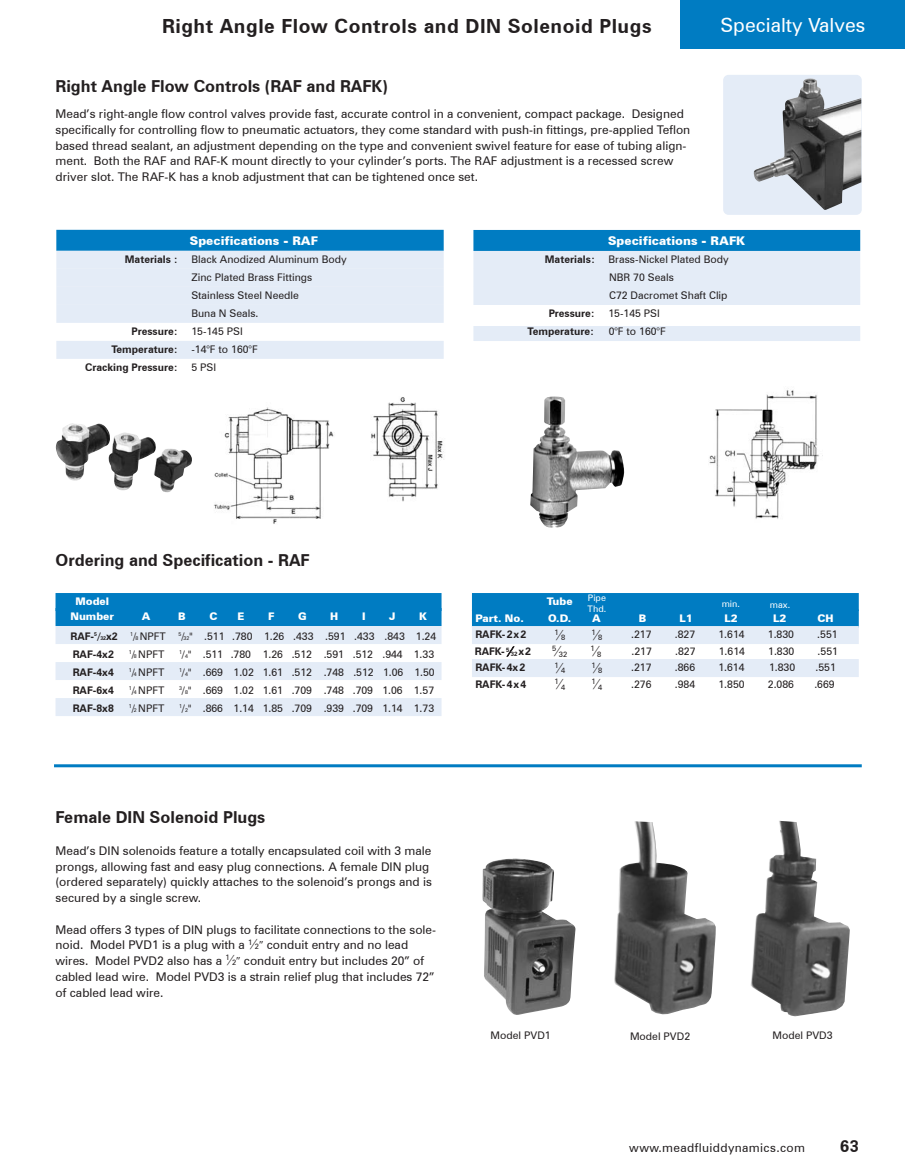
<style>
.page{position:relative;width:905px;height:1175px;background:#fff}
.page>*{position:absolute;margin:0;border:0;box-sizing:border-box;transform-origin:0 0}
.t1{font:700 19.5px "Zurich BT";letter-spacing:.03em;color:#231f20}
.t2{font:19.5px "Zurich BT";color:#fff}
.t3{font:700 16.5px "Zurich BT";color:#231f20}
.t4{font:12px/15.8px "Zurich BT";color:#231f20}
.t5{font:900 12px "Zurich BT";color:#fff}
.t6{font:12px "Zurich BT";letter-spacing:.03em;color:#231f20}
.t7{font:10.5px/18px "Zurich BT";color:#231f20}
.t8{font:700 10.5px "Zurich BT";color:#231f20}
.t9{font:900 10.5px/15px "Zurich BT";color:#fff;text-align:center}
.t10{font:9px/10.8px "Zurich BT";color:#fff}
.t11{font:7.5px "Zurich BT";color:#231f20}
.t12{font:700 6px "Zurich BT";color:#231f20}
.s1{font-weight:900;color:#fff}
.s2{font-weight:700}
.s3{font-weight:700;font-size:5.25px}
.s4{font-size:5.25px}
.s5{font-size:7.5px}
</style>
<div class="page">
<div style="left:680px;top:0;width:224px;height:49px;background:#007cc2"></div>
<div style="left:723px;top:75px;width:138px;height:140px;background:#e4ecf7;border-radius:5px"></div>
<div style="left:56px;top:593px;width:385px;height:18px;background:#007cc2"></div>
<div style="left:56px;top:608px;width:385px;height:18px;background:#007cc2"></div>
<div style="left:56px;top:626px;width:385px;height:18px;background:#e4ecf7"></div>
<div style="left:56px;top:662px;width:385px;height:18px;background:#e4ecf7"></div>
<div style="left:56px;top:698px;width:385px;height:18px;background:#e4ecf7"></div>
<div style="left:56px;top:230px;width:387px;height:21px;background:#007cc2"></div>
<div style="left:56px;top:251px;width:387px;height:18px;background:#e4ecf7"></div>
<div style="left:56px;top:269px;width:387px;height:18px;background:#e4ecf7"></div>
<div style="left:56px;top:287px;width:387px;height:18px;background:#e4ecf7"></div>
<div style="left:56px;top:305px;width:387px;height:18px;background:#e4ecf7"></div>
<div style="left:56px;top:341px;width:387px;height:18px;background:#e4ecf7"></div>
<img style="left:56px;top:423px;width:136px;height:69px">
<img style="left:753px;top:78px;width:108px;height:132px">
<img style="left:482px;top:858px;width:93px;height:157px">
<img style="left:614px;top:821px;width:101px;height:193px">
<img style="left:751px;top:820px;width:98px;height:196px">
<hr style="left:54px;top:764px;width:807px;height:3px;background:#007cc2">
<div style="left:472px;top:593px;width:386px;height:18px;background:#007cc2"></div>
<div style="left:472px;top:609px;width:386px;height:18px;background:#007cc2"></div>
<div style="left:472px;top:626px;width:386px;height:18px;background:#e4ecf7"></div>
<div style="left:472px;top:659px;width:386px;height:18px;background:#e4ecf7"></div>
<div style="left:473px;top:230px;width:387px;height:21px;background:#007cc2"></div>
<div style="left:473px;top:251px;width:387px;height:18px;background:#e4ecf7"></div>
<div style="left:473px;top:269px;width:387px;height:18px;background:#e4ecf7"></div>
<div style="left:473px;top:287px;width:387px;height:18px;background:#e4ecf7"></div>
<div style="left:473px;top:326px;width:387px;height:15px;background:#e4ecf7"></div>
<img style="left:709px;top:390px;width:110px;height:129px">
<img style="left:530px;top:396px;width:94px;height:132px">
<img style="left:214px;top:397px;width:230px;height:127px">
<p class="t1" style="left:162px;top:14px;width:491px">Right Angle Flow Controls and DIN Solenoid Plugs</p>
<p class="t3" style="left:56px;top:76px;width:334px">Right Angle Flow Controls (RAF and RAFK)</p>
<p class="t4" style="left:56px;top:106px;width:636px">Mead’s right-angle flow control valves provide fast, accurate control in a convenient, compact package. Designed specifically for controlling flow to pneumatic actuators, they come standard with push-in fittings, pre-applied Teflon based thread sealant, an adjustment depending on the type and convenient swivel feature for ease of tubing align&shy;ment. Both the RAF and RAF-K mount directly to your cylinder’s ports. The RAF adjustment is a recessed screw driver slot. The RAF-K has a knob adjustment that can be tightened once set.</p>
<p class="t2" style="left:720px;top:14px;width:146px">Specialty Valves</p>
<p class="t5" style="left:190px;top:233px;width:130px">Specifications - RAF</p>
<p class="t8" style="left:125px;top:253px;width:55px">Materials :</p>
<p class="t7" style="left:191px;top:250px;width:157px">Black Anodized Aluminum Body<br>Zinc Plated Brass Fittings<br>Stainless Steel Needle<br>Buna N Seals.</p>
<p class="t8" style="left:131px;top:325px;width:48px">Pressure:</p>
<p class="t7" style="left:191px;top:322px;width:53px">15-145 PSI</p>
<p class="t8" style="left:111px;top:343px;width:68px">Temperature:</p>
<p class="t7" style="left:191px;top:340px;width:68px">-14°F to 160°F</p>
<p class="t8" style="left:85px;top:361px;width:94px">Cracking Pressure:</p>
<p class="t7" style="left:191px;top:358px;width:26px">5 PSI</p>
<p class="t5" style="left:608px;top:233px;width:139px">Specifications - RAFK</p>
<p class="t8" style="left:544px;top:253px;width:52px">Materials:</p>
<p class="t7" style="left:608px;top:250px;width:122px">Brass-Nickel Plated Body<br>NBR 70 Seals<br>C72 Dacromet Shaft Clip</p>
<p class="t8" style="left:548px;top:307px;width:48px">Pressure:</p>
<p class="t7" style="left:608px;top:304px;width:53px">15-145 PSI</p>
<p class="t8" style="left:527px;top:325px;width:68px">Temperature:</p>
<p class="t7" style="left:608px;top:322px;width:59px">0°F to 160°F</p>
<p class="t3" style="left:56px;top:550px;width:256px">Ordering and Specification - RAF</p>
<p class="t9" style="left:70px;top:594px;width:45px">Model<br>Number</p>
<p class="t9" style="left:142px;top:609px;width:10px">A</p>
<p class="t9" style="left:178px;top:609px;width:9px">B</p>
<p class="t9" style="left:209px;top:609px;width:10px">C</p>
<p class="t9" style="left:237px;top:609px;width:8px">E</p>
<p class="t9" style="left:268px;top:609px;width:8px">F</p>
<p class="t9" style="left:298px;top:609px;width:10px">G</p>
<p class="t9" style="left:330px;top:609px;width:10px">H</p>
<p class="t9" style="left:362px;top:609px;width:5px">I</p>
<p class="t9" style="left:389px;top:609px;width:8px">J</p>
<p class="t7" style="left:70px;top:606px;width:367px;line-height:19.8px;text-indent:348px"><span class="s1">K<br></span><span class="s2">RAF-</span><sup>5</sup><span class="s2">/</span><span class="s3">32</span><span class="s2">x2</span> <sup>1</sup>/<span class="s4">8</span> NPFT <sup>5</sup>/<span class="s4">32</span>" .511 .780 1.26 .433 .591 .433 .843 1.24</p>
<p class="t8" style="left:73px;top:648px;width:43px">RAF-4x2</p>
<p class="t7" style="left:129px;top:645px;width:37px"><sup>1</sup>/<span class="s4">8</span> NPFT</p>
<p class="t7" style="left:179px;top:645px;width:257px"><sup>1</sup>/<span class="s4">4</span>" .511 .780 1.26 .512 .591 .512 .944 1.33</p>
<p class="t8" style="left:73px;top:666px;width:43px">RAF-4x4</p>
<p class="t7" style="left:129px;top:663px;width:37px"><sup>1</sup>/<span class="s4">4</span> NPFT</p>
<p class="t7" style="left:179px;top:663px;width:257px"><sup>1</sup>/<span class="s4">4</span>" .669 1.02 1.61 .512 .748 .512 1.06 1.50</p>
<p class="t8" style="left:73px;top:684px;width:43px">RAF-6x4</p>
<p class="t7" style="left:129px;top:681px;width:37px"><sup>1</sup>/<span class="s4">4</span> NPFT</p>
<p class="t7" style="left:179px;top:681px;width:257px"><sup>3</sup>/<span class="s4">8</span>" .669 1.02 1.61 .709 .748 .709 1.06 1.57</p>
<p class="t8" style="left:73px;top:702px;width:43px">RAF-8x8</p>
<p class="t7" style="left:129px;top:699px;width:37px"><sup>1</sup>/<span class="s4">2</span> NPFT</p>
<p class="t7" style="left:179px;top:699px;width:257px"><sup>1</sup>/<span class="s4">2</span>" .866 1.14 1.85 .709 .939 .709 1.14 1.73</p>
<p class="t3" style="left:56px;top:807px;width:211px">Female DIN Solenoid Plugs</p>
<p class="t4" style="left:56px;top:842px;width:378px">Mead’s DIN solenoids feature a totally encapsulated coil with 3 male prongs, allowing fast and easy plug connections. A female DIN plug (ordered separately) quickly attaches to the solenoid’s prongs and is secured by a single screw.</p>
<p class="t4" style="left:55px;top:921px;width:382px">Mead offers 3 types of DIN plugs to facilitate connections to the sole&shy;noid. Model PVD1 is a plug with a <sup>1</sup>▪<span class="s5">2</span> conduit entry and no lead wires. Model PVD2 also has a <sup>1</sup>▪<span class="s5">2</span> conduit entry but includes 20” of cabled lead wire. Model PVD3 is a strain relief plug that includes 72” of cabled lead wire.</p>
<p class="t9" style="left:546px;top:594px;width:27px">Tube</p>
<p class="t10" style="left:587px;top:592px;width:20px">Pipe<br>Thd.</p>
<p class="t10" style="left:721px;top:599px;width:20px">min.</p>
<p class="t10" style="left:769px;top:599px;width:22px">max.</p>
<p class="t9" style="left:475px;top:610px;width:50px">Part. No.</p>
<p class="t9" style="left:548px;top:610px;width:25px">O.D.</p>
<p class="t9" style="left:592px;top:610px;width:10px">A</p>
<p class="t9" style="left:638px;top:610px;width:9px">B</p>
<p class="t9" style="left:679px;top:610px;width:15px">L1</p>
<p class="t9" style="left:724px;top:610px;width:15px">L2</p>
<p class="t9" style="left:773px;top:610px;width:15px">L2</p>
<p class="t9" style="left:817px;top:610px;width:18px">CH</p>
<p class="t8" style="left:475px;top:628px;width:52px">RAFK-2x2</p>
<p class="t11" style="left:554px;top:630px;width:12px">1▪8</p>
<p class="t11" style="left:591px;top:630px;width:12px">1▪8</p>
<p class="t7" style="left:631px;top:625px;width:22px">.217</p>
<p class="t7" style="left:674px;top:625px;width:22px">.827</p>
<p class="t7" style="left:718px;top:625px;width:28px">1.614</p>
<p class="t7" style="left:767px;top:625px;width:28px">1.830</p>
<p class="t7" style="left:817px;top:625px;width:22px">.551</p>
<p class="t8" style="left:475px;top:644px;width:36px">RAFK- <sup>5</sup></p>
<p class="t12" style="left:509px;top:650px;width:23px">▪32 <sup>x2</sup></p>
<p class="t11" style="left:552px;top:649px;width:16px">5▪32</p>
<p class="t11" style="left:590px;top:647px;width:12px">1▪8</p>
<p class="t7" style="left:631px;top:642px;width:22px">.217</p>
<p class="t7" style="left:675px;top:642px;width:22px">.827</p>
<p class="t7" style="left:718px;top:642px;width:28px">1.614</p>
<p class="t7" style="left:768px;top:642px;width:28px">1.830</p>
<p class="t7" style="left:817px;top:642px;width:22px">.551</p>
<p class="t8" style="left:475px;top:661px;width:51px">RAFK-4x2</p>
<p class="t11" style="left:554px;top:663px;width:12px">1▪4</p>
<p class="t11" style="left:591px;top:663px;width:12px">1▪8</p>
<p class="t7" style="left:631px;top:658px;width:22px">.217</p>
<p class="t7" style="left:674px;top:658px;width:22px">.866</p>
<p class="t7" style="left:718px;top:658px;width:28px">1.614</p>
<p class="t7" style="left:769px;top:658px;width:28px">1.830</p>
<p class="t7" style="left:815px;top:658px;width:22px">.551</p>
<p class="t8" style="left:475px;top:677px;width:52px">RAFK-4x4</p>
<p class="t11" style="left:554px;top:680px;width:12px">1▪4</p>
<p class="t11" style="left:591px;top:680px;width:12px">1▪4</p>
<p class="t7" style="left:631px;top:675px;width:22px">.276</p>
<p class="t7" style="left:674px;top:675px;width:22px">.984</p>
<p class="t7" style="left:718px;top:675px;width:28px">1.850</p>
<p class="t7" style="left:767px;top:675px;width:28px">2.086</p>
<p class="t7" style="left:814px;top:675px;width:22px">.669</p>
<p class="t7" style="left:490px;top:1026px;width:62px">Model PVD1</p>
<p class="t7" style="left:630px;top:1027px;width:62px">Model PVD2</p>
<p class="t7" style="left:772px;top:1026px;width:62px">Model PVD3</p>
<p class="t6" style="left:629px;top:1140px;width:177px">www.meadfluiddynamics.com</p>
<p class="t3" style="left:840px;top:1136px;width:20px">63</p>
</div>
